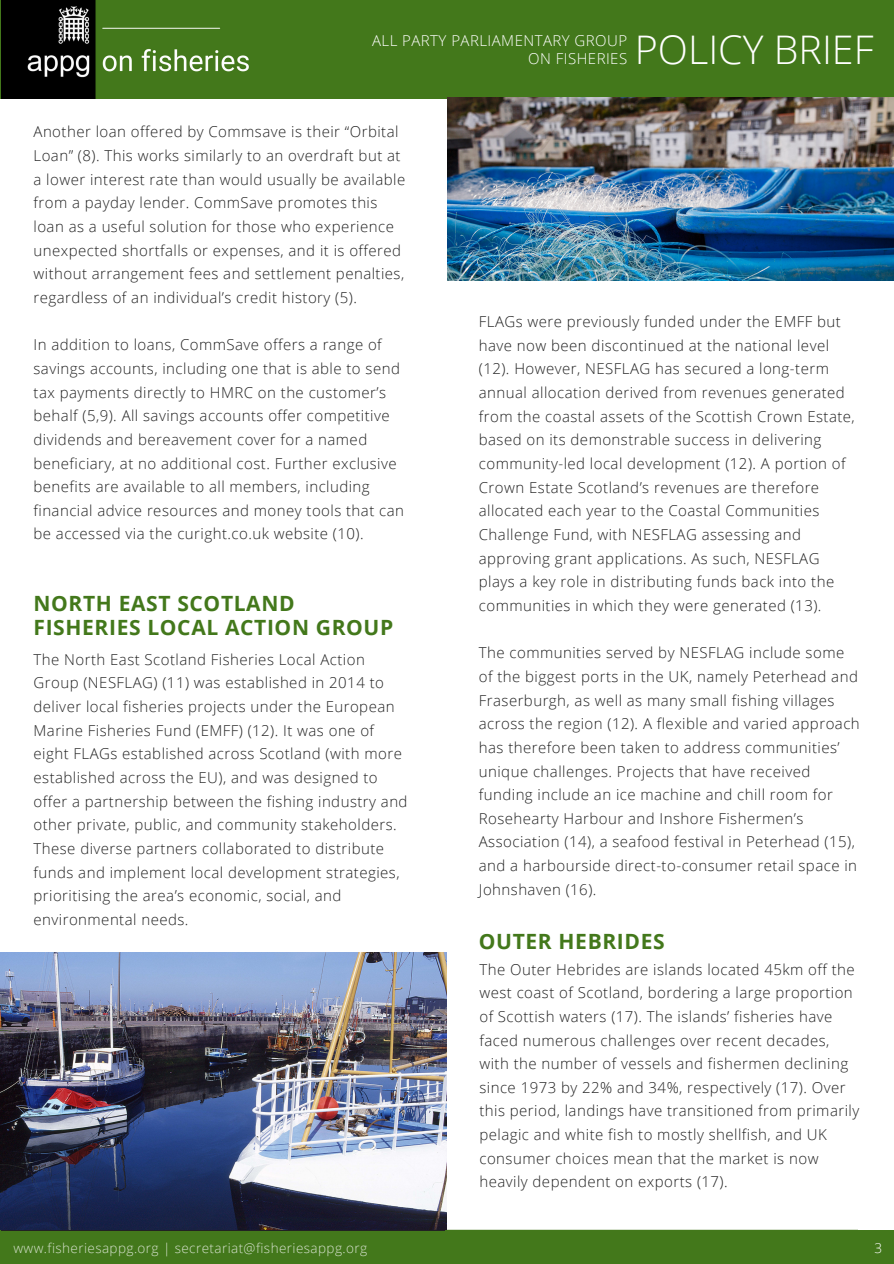
<style>
.page{position:relative;width:894px;height:1264px;background:#fff}
.page>*{position:absolute;margin:0;border:0;box-sizing:border-box;transform-origin:0 0}
.t1{font:300 39.45px "Open Sans";color:#fff}
.t2{font:700 21px/23.7px "Open Sans";letter-spacing:.03em;color:#43781b}
.t3{font:300 15px/23.7px "Open Sans";letter-spacing:.03em;color:#222}
.t4{font:300 15px "Open Sans";letter-spacing:.03em;color:#fff}
.t5{font:300 13.5px "Open Sans";letter-spacing:.03em;color:#fff}
</style>
<div class="page">
<div style="left:0;top:1230px;width:893px;height:33px;background:#43781b"></div>
<div style="left:0;top:0;width:893px;height:98px;background:#43781b"></div>
<div style="left:0;top:1229px;width:857px;height:34px;background:#43781b"></div>
<img style="left:1px;top:0;width:248px;height:98px">
<img style="left:0;top:952px;width:446px;height:277px">
<img style="left:447px;top:98px;width:446px;height:182px">
<p class="t4" style="left:372px;top:30px;width:256px">ALL PARTY PARLIAMENTARY GROUP</p>
<p class="t4" style="left:528px;top:48px;width:100px">ON FISHERIES</p>
<p class="t1" style="left:634px;top:22px;width:240px">POLICY BRIEF</p>
<p class="t3" style="left:34px;top:120px;width:373px">Another loan offered by Commsave is their “Orbital Loan” (8). This works similarly to an overdraft but at a lower interest rate than would usually be available from a payday lender. CommSave promotes this loan as a useful solution for those who experience unexpected shortfalls or expenses, and it is offered without arrangement fees and settlement penalties, regardless of an individual’s credit history (5).</p>
<p class="t3" style="left:34px;top:332px;width:372px">In addition to loans, CommSave offers a range of savings accounts, including one that is able to send tax payments directly to HMRC on the customer’s behalf (5,9). All savings accounts offer competitive dividends and bereavement cover for a named beneficiary, at no additional cost. Further exclusive benefits are available to all members, including financial advice resources and money tools that can be accessed via the curight.co.uk website (10).</p>
<p class="t2" style="left:34px;top:591px;width:361px">NORTH EAST SCOTLAND<br>FISHERIES LOCAL ACTION GROUP</p>
<p class="t3" style="left:34px;top:647px;width:375px">The North East Scotland Fisheries Local Action Group (NESFLAG) (11) was established in 2014 to deliver local fisheries projects under the European Marine Fisheries Fund (EMFF) (12). It was one of eight FLAGs established across Scotland (with more established across the EU), and was designed to offer a partnership between the fishing industry and other private, public, and community stakeholders.<br>These diverse partners collaborated to distribute funds and implement local development strategies, prioritising the area’s economic, social, and environmental needs.</p>
<p class="t3" style="left:478px;top:309px;width:377px">FLAGs were previously funded under the EMFF but have now been discontinued at the national level (12). However, NESFLAG has secured a long-term annual allocation derived from revenues generated from the coastal assets of the Scottish Crown Estate, based on its demonstrable success in delivering community-led local development (12). A portion of Crown Estate Scotland’s revenues are therefore allocated each year to the Coastal Communities Challenge Fund, with NESFLAG assessing and approving grant applications. As such, NESFLAG plays a key role in distributing funds back into the communities in which they were generated (13).</p>
<p class="t3" style="left:478px;top:640px;width:382px">The communities served by NESFLAG include some of the biggest ports in the UK, namely Peterhead and Fraserburgh, as well as many small fishing villages across the region (12). A flexible and varied approach has therefore been taken to address communities’ unique challenges. Projects that have received funding include an ice machine and chill room for Rosehearty Harbour and Inshore Fishermen’s Association (14), a seafood festival in Peterhead (15), and a harbourside direct-to-consumer retail space in Johnshaven (16).</p>
<p class="t2" style="left:478px;top:928px;width:187px">OUTER HEBRIDES</p>
<p class="t3" style="left:479px;top:956px;width:381px">The Outer Hebrides are islands located 45km off the west coast of Scotland, bordering a large proportion of Scottish waters (17). The islands’ fisheries have faced numerous challenges over recent decades, with the number of vessels and fishermen declining since 1973 by 22% and 34%, respectively (17). Over this period, landings have transitioned from primarily pelagic and white fish to mostly shellfish, and UK consumer choices mean that the market is now heavily dependent on exports (17).</p>
<p class="t5" style="left:13px;top:1238px;width:355px">www.fisheriesappg.org | secretariat@fisheriesappg.org</p>
<p class="t5" style="left:874px;top:1238px;width:9px">3</p>
</div>
